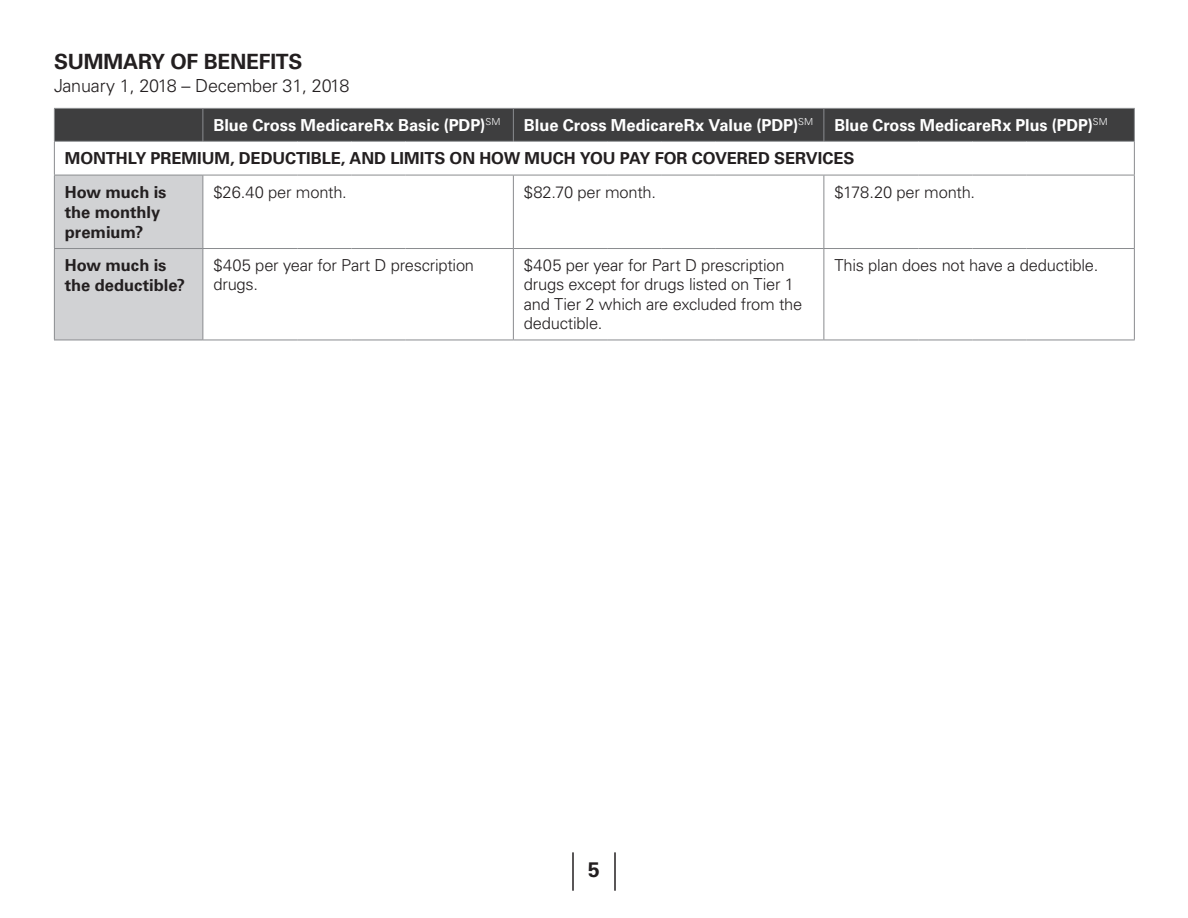
<style>
.page{position:relative;width:1188px;height:918px;background:#fff}
.page>*{position:absolute;margin:0;border:0;box-sizing:border-box;transform-origin:0 0}
.sub_tier_1{font:700 21px "Univers LT Std";letter-spacing:-.01em;color:#231f20}
.sub_tier_1-2{font:300 18px "Univers LT Std";letter-spacing:-.01em;color:#231f20}
.chart_body{font:300 16.5px/19.5px "Univers LT Std";letter-spacing:-.015em;color:#231f20}
.chart_header_row{font:700 16.5px "Univers LT Std";color:#fff}
.chart_benefits_group{font:700 16.5px "Univers LT Std";letter-spacing:-.005em;color:#231f20}
.left_column{font:700 16.5px/20.2px "Univers LT Std";color:#231f20}
</style>
<div class="page">
<hr style="left:614px;top:852px;width:2px;height:39px;background:#231f20">
<hr style="left:572px;top:852px;width:2px;height:39px;background:#231f20">
<div style="left:55px;top:109px;width:1079px;height:32px;background:#3e3e3f"></div>
<div style="left:55px;top:176px;width:147px;height:164px;background:#d1d2d4"></div>
<hr style="left:1134px;top:109px;width:1px;height:32px;background:#8a8c8f">
<hr style="left:1134px;top:175px;width:1px;height:73px;background:#8a8c8f">
<hr style="left:54px;top:248px;width:149px;height:1px;background:#8a8c8f">
<hr style="left:1134px;top:249px;width:1px;height:91px;background:#8a8c8f">
<hr style="left:513px;top:108px;width:95px;height:1px;background:#8a8c8f">
<hr style="left:608px;top:108px;width:54px;height:1px;background:#8a8c8f">
<hr style="left:662px;top:108px;width:54px;height:1px;background:#8a8c8f">
<hr style="left:716px;top:108px;width:108px;height:1px;background:#8a8c8f">
<hr style="left:513px;top:141px;width:95px;height:1px;background:#8a8c8f">
<hr style="left:608px;top:141px;width:54px;height:1px;background:#8a8c8f">
<hr style="left:662px;top:141px;width:54px;height:1px;background:#8a8c8f">
<hr style="left:716px;top:141px;width:108px;height:1px;background:#8a8c8f">
<hr style="left:54px;top:175px;width:1px;height:73px;background:#8a8c8f">
<hr style="left:513px;top:175px;width:95px;height:1px;background:#8a8c8f">
<hr style="left:608px;top:175px;width:54px;height:1px;background:#8a8c8f">
<hr style="left:662px;top:175px;width:54px;height:1px;background:#8a8c8f">
<hr style="left:716px;top:175px;width:108px;height:1px;background:#8a8c8f">
<hr style="left:54px;top:249px;width:1px;height:91px;background:#8a8c8f">
<hr style="left:513px;top:248px;width:95px;height:1px;background:#8a8c8f">
<hr style="left:608px;top:248px;width:54px;height:1px;background:#8a8c8f">
<hr style="left:662px;top:248px;width:54px;height:1px;background:#8a8c8f">
<hr style="left:716px;top:248px;width:108px;height:1px;background:#8a8c8f">
<hr style="left:513px;top:340px;width:95px;height:1px;background:#8a8c8f">
<hr style="left:608px;top:340px;width:54px;height:1px;background:#8a8c8f">
<hr style="left:662px;top:340px;width:54px;height:1px;background:#8a8c8f">
<hr style="left:716px;top:340px;width:108px;height:1px;background:#8a8c8f">
<hr style="left:54px;top:108px;width:149px;height:1px;background:#8a8c8f">
<hr style="left:54px;top:109px;width:1px;height:32px;background:#8a8c8f">
<hr style="left:824px;top:108px;width:94px;height:1px;background:#8a8c8f">
<hr style="left:824px;top:109px;width:1px;height:32px;background:#8a8c8f">
<hr style="left:918px;top:108px;width:54px;height:1px;background:#8a8c8f">
<hr style="left:972px;top:108px;width:54px;height:1px;background:#8a8c8f">
<hr style="left:1026px;top:108px;width:109px;height:1px;background:#8a8c8f">
<hr style="left:54px;top:141px;width:149px;height:1px;background:#8a8c8f">
<hr style="left:824px;top:141px;width:94px;height:1px;background:#8a8c8f">
<hr style="left:918px;top:141px;width:54px;height:1px;background:#8a8c8f">
<hr style="left:972px;top:141px;width:54px;height:1px;background:#8a8c8f">
<hr style="left:1026px;top:141px;width:109px;height:1px;background:#8a8c8f">
<hr style="left:824px;top:175px;width:94px;height:1px;background:#8a8c8f">
<hr style="left:824px;top:175px;width:1px;height:73px;background:#8a8c8f">
<hr style="left:918px;top:175px;width:54px;height:1px;background:#8a8c8f">
<hr style="left:972px;top:175px;width:54px;height:1px;background:#8a8c8f">
<hr style="left:1026px;top:175px;width:109px;height:1px;background:#8a8c8f">
<hr style="left:824px;top:248px;width:94px;height:1px;background:#8a8c8f">
<hr style="left:824px;top:249px;width:1px;height:91px;background:#8a8c8f">
<hr style="left:918px;top:248px;width:54px;height:1px;background:#8a8c8f">
<hr style="left:972px;top:248px;width:54px;height:1px;background:#8a8c8f">
<hr style="left:1026px;top:248px;width:109px;height:1px;background:#8a8c8f">
<hr style="left:824px;top:340px;width:94px;height:1px;background:#8a8c8f">
<hr style="left:918px;top:340px;width:54px;height:1px;background:#8a8c8f">
<hr style="left:972px;top:340px;width:54px;height:1px;background:#8a8c8f">
<hr style="left:1026px;top:340px;width:109px;height:1px;background:#8a8c8f">
<hr style="left:203px;top:108px;width:94px;height:1px;background:#8a8c8f">
<hr style="left:202px;top:109px;width:1px;height:32px;background:#8a8c8f">
<hr style="left:297px;top:108px;width:54px;height:1px;background:#8a8c8f">
<hr style="left:351px;top:108px;width:54px;height:1px;background:#8a8c8f">
<hr style="left:405px;top:108px;width:108px;height:1px;background:#8a8c8f">
<hr style="left:513px;top:109px;width:1px;height:32px;background:#8a8c8f">
<hr style="left:203px;top:141px;width:94px;height:1px;background:#8a8c8f">
<hr style="left:297px;top:141px;width:54px;height:1px;background:#8a8c8f">
<hr style="left:351px;top:141px;width:54px;height:1px;background:#8a8c8f">
<hr style="left:405px;top:141px;width:108px;height:1px;background:#8a8c8f">
<hr style="left:203px;top:175px;width:94px;height:1px;background:#8a8c8f">
<hr style="left:202px;top:175px;width:1px;height:73px;background:#8a8c8f">
<hr style="left:297px;top:175px;width:54px;height:1px;background:#8a8c8f">
<hr style="left:351px;top:175px;width:54px;height:1px;background:#8a8c8f">
<hr style="left:405px;top:175px;width:108px;height:1px;background:#8a8c8f">
<hr style="left:513px;top:175px;width:1px;height:73px;background:#8a8c8f">
<hr style="left:203px;top:248px;width:94px;height:1px;background:#8a8c8f">
<hr style="left:202px;top:249px;width:1px;height:91px;background:#8a8c8f">
<hr style="left:297px;top:248px;width:54px;height:1px;background:#8a8c8f">
<hr style="left:351px;top:248px;width:54px;height:1px;background:#8a8c8f">
<hr style="left:405px;top:248px;width:108px;height:1px;background:#8a8c8f">
<hr style="left:513px;top:249px;width:1px;height:91px;background:#8a8c8f">
<hr style="left:203px;top:340px;width:94px;height:1px;background:#8a8c8f">
<hr style="left:297px;top:340px;width:54px;height:1px;background:#8a8c8f">
<hr style="left:351px;top:340px;width:54px;height:1px;background:#8a8c8f">
<hr style="left:405px;top:340px;width:108px;height:1px;background:#8a8c8f">
<hr style="left:1134px;top:142px;width:1px;height:33px;background:#8a8c8f">
<hr style="left:54px;top:142px;width:1px;height:33px;background:#8a8c8f">
<hr style="left:54px;top:175px;width:149px;height:1px;background:#8a8c8f">
<hr style="left:54px;top:340px;width:149px;height:1px;background:#8a8c8f">
<p class="sub_tier_1" style="left:54px;top:50px;width:250px">SUMMARY OF BENEFITS</p>
<p class="sub_tier_1-2" style="left:54px;top:75px;width:297px">January 1, 2018 – December 31, 2018</p>
<p class="chart_header_row" style="left:213px;top:115px;width:289px">Blue Cross MedicareRx Basic (PDP)<sup>SM</sup></p>
<p class="chart_header_row" style="left:524px;top:115px;width:291px">Blue Cross MedicareRx Value (PDP)<sup>SM</sup></p>
<p class="chart_header_row" style="left:834px;top:115px;width:275px">Blue Cross MedicareRx Plus (PDP)<sup>SM</sup></p>
<p class="chart_benefits_group" style="left:65px;top:149px;width:791px">MONTHLY PREMIUM, DEDUCTIBLE, AND LIMITS ON HOW MUCH YOU PAY FOR COVERED SERVICES</p>
<p class="left_column" style="left:65px;top:182px;width:103px">How much is the monthly premium?</p>
<p class="chart_body" style="left:213px;top:182px;width:135px">$26.40 per month.</p>
<p class="chart_body" style="left:524px;top:182px;width:134px">$82.70 per month.</p>
<p class="chart_body" style="left:834px;top:182px;width:142px">$178.20 per month.</p>
<p class="left_column" style="left:65px;top:255px;width:122px">How much is the deductible?</p>
<p class="chart_body" style="left:213px;top:255px;width:262px">$405 per year for Part D prescription drugs.</p>
<p class="chart_body" style="left:524px;top:255px;width:280px">$405 per year for Part D prescription drugs except for drugs listed on Tier 1 and Tier 2 which are excluded from the deductible.</p>
<p class="chart_body" style="left:834px;top:255px;width:265px">This plan does not have a deductible.</p>
<p class="sub_tier_1" style="left:588px;top:858px;width:13px">5</p>
</div>
